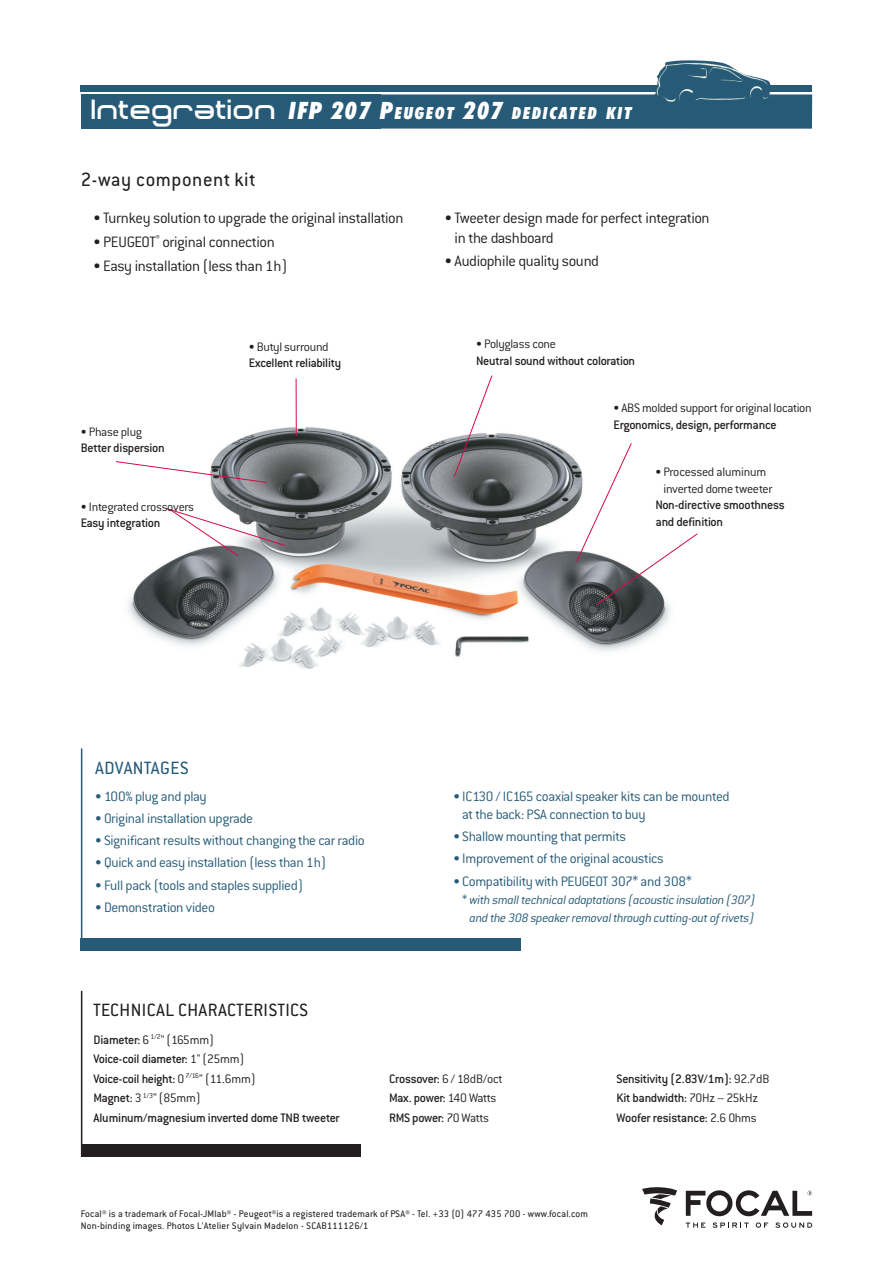
<style>
.page{position:relative;width:893px;height:1263px;background:#fff}
.page>*{position:absolute;margin:0;border:0;box-sizing:border-box;transform-origin:0 0}
.t1{font:27px "Dekers Bold";letter-spacing:.025em;color:#fff}
.t2{font:21px "Conduit ITC";letter-spacing:.03em;color:#231f20}
.t3{font:19.5px "Conduit ITC";letter-spacing:.02em;color:#231f20}
.t4{font:19.5px "Conduit ITC";letter-spacing:.02em;color:#265a77}
.t5{font:italic 900 condensed 16.8px "Futura BT";letter-spacing:.105em;color:#fff}
.t6{font:300 16.5px/19.5px "Conduit ITC";letter-spacing:-.025em;color:#231f20}
.t7{font:300 15px/18px "Conduit ITC";letter-spacing:-.025em;color:#265a77}
.t8{font:500 13.5px/16.5px "Conduit ITC";letter-spacing:-.02em;color:#231f20}
.t9{font:300 13.5px/16.5px "Conduit ITC";letter-spacing:-.025em;color:#231f20;text-align:center}
.t10{font:italic 300 13.5px/18px "Conduit ITC";letter-spacing:-.025em;color:#265a77;text-align:center}
.Normal_e{font:10.5px "Conduit ITC";letter-spacing:.02em;color:#231f20}
.s1{font-size:24px}
.s2{font-weight:300}
.s3{font-style:normal}
.s4{font-weight:500}
</style>
<div class="page">
<svg style="left:686px;top:1190px;width:126px;height:26px"></svg>
<svg style="left:686px;top:1222px;width:19px;height:6px"></svg>
<svg style="left:713px;top:1222px;width:36px;height:6px"></svg>
<svg style="left:756px;top:1222px;width:12px;height:6px"></svg>
<svg style="left:775px;top:1222px;width:37px;height:6px"></svg>
<svg style="left:642px;top:1187px;width:35px;height:38px"></svg>
<div style="left:81px;top:85px;width:731px;height:7px;background:#265a77"></div>
<div style="left:367px;top:94px;width:445px;height:35px;background:#265a77"></div>
<img style="left:649px;top:60px;width:126px;height:43px">
<div style="left:81px;top:95px;width:300px;height:34px;background:#265a77"></div>
<img style="left:128px;top:383px;width:543px;height:286px">
<hr style="left:81px;top:991px;width:1px;height:166px;background:#231f20">
<div style="left:81px;top:1144px;width:279px;height:12px;background:#231f20"></div>
<hr style="left:81px;top:748px;width:1px;height:203px;background:#265a77">
<div style="left:81px;top:938px;width:440px;height:12px;background:#265a77"></div>
<svg style="left:576px;top:443px;width:122px;height:162px"></svg>
<svg style="left:454px;top:375px;width:38px;height:102px"></svg>
<svg style="left:115px;top:461px;width:152px;height:22px"></svg>
<svg style="left:165px;top:508px;width:120px;height:48px"></svg>
<hr style="left:296px;top:378px;width:1px;height:58px;background:#d20d44">
<p class="t1" style="left:92px;top:95px;width:186px">Integration</p>
<p class="t5" style="left:289px;top:103px;width:345px"><span class="s1">IFP 207 P</span>EUGEOT <span class="s1">207</span> DEDICATED KIT</p>
<p class="t2" style="left:81px;top:167px;width:176px">2-way component kit</p>
<p class="t6" style="left:94px;top:208px;width:311px">• Turnkey solution to upgrade the original installation</p>
<p class="t6" style="left:94px;top:232px;width:183px">• PEUGEOT<sup>®</sup> original connection</p>
<p class="t6" style="left:94px;top:256px;width:195px">• Easy installation (less than 1h)</p>
<p class="t8" style="left:81px;top:423px;width:85px"><span class="s2">• Phase plug<br></span>Better dispersion</p>
<p class="t9" style="left:81px;top:498px;width:115px">• Integrated crossovers</p>
<p class="t8" style="left:81px;top:515px;width:81px">Easy integration</p>
<p class="t9" style="left:249px;top:338px;width:81px">• Butyl surround</p>
<p class="t8" style="left:249px;top:354px;width:94px">Excellent reliability</p>
<p class="t6" style="left:455px;top:208px;width:257px;text-indent:-10px">• Tweeter design made for perfect integration in the dashboard</p>
<p class="t6" style="left:445px;top:251px;width:156px">• Audiophile quality sound</p>
<p class="t8" style="left:476px;top:336px;width:160px"><span class="s2">• Polyglass cone<br></span>Neutral sound without coloration</p>
<p class="t9" style="left:613px;top:400px;width:200px">• ABS molded support for original location</p>
<p class="t8" style="left:613px;top:416px;width:165px">Ergonomics, design, performance</p>
<p class="t9" style="left:655px;top:464px;width:119px">• Processed aluminum inverted dome tweeter</p>
<p class="t8" style="left:655px;top:497px;width:131px">Non-directive smoothness</p>
<p class="t8" style="left:655px;top:513px;width:69px">and definition</p>
<p class="t4" style="left:95px;top:756px;width:95px">ADVANTAGES</p>
<p class="t7" style="left:95px;top:787px;width:113px">• 100% plug and play</p>
<p class="t7" style="left:95px;top:809px;width:159px">• Original installation upgrade</p>
<p class="t7" style="left:95px;top:831px;width:271px">• Significant results without changing the car radio</p>
<p class="t7" style="left:95px;top:854px;width:233px">• Quick and easy installation (less than 1h)</p>
<p class="t7" style="left:95px;top:876px;width:209px">• Full pack (tools and staples supplied)</p>
<p class="t7" style="left:95px;top:898px;width:121px">• Demonstration video</p>
<p class="t7" style="left:462px;top:787px;width:269px;text-indent:-9px">• IC130 / IC165 coaxial speaker kits can be mounted at the back: PSA connection to buy</p>
<p class="t7" style="left:453px;top:827px;width:174px">• Shallow mounting that permits</p>
<p class="t7" style="left:453px;top:850px;width:212px">• Improvement of the original acoustics</p>
<p class="t7" style="left:453px;top:872px;width:240px">• Compatibility with PEUGEOT 307* and 308*</p>
<p class="t10" style="left:462px;top:890px;width:295px"><span class="s3">*</span> with small technical adaptations (acoustic insulation (307) and the 308 speaker removal through cutting-out of rivets)</p>
<p class="t3" style="left:94px;top:998px;width:216px">TECHNICAL CHARACTERISTICS</p>
<p class="t8" style="left:94px;top:1031px;width:122px">Diameter: <span class="s2">6</span> <sup>1/2</sup><span class="s2">" (165mm)</span></p>
<p class="t8" style="left:94px;top:1050px;width:152px">Voice-coil diameter: <span class="s2">1" (25mm)</span></p>
<p class="t8" style="left:94px;top:1070px;width:164px">Voice-coil height: <span class="s2">0</span> <sup>7/16</sup><span class="s2">" (11.6mm)</span></p>
<p class="t9" style="left:94px;top:1090px;width:109px"><span class="s4">Magnet:</span> 3 <sup>1/3</sup>" (85mm)</p>
<p class="t8" style="left:94px;top:1109px;width:248px">Aluminum/magnesium inverted dome TNB tweeter</p>
<p class="t8" style="left:389px;top:1070px;width:115px">Crossover: <span class="s2">6 / 18dB/oct</span></p>
<p class="t8" style="left:389px;top:1089px;width:109px">Max. power: <span class="s2">140 Watts</span></p>
<p class="t8" style="left:389px;top:1109px;width:101px">RMS power: <span class="s2">70 Watts</span></p>
<p class="t8" style="left:617px;top:1070px;width:154px">Sensitivity (2.83V/1m): <span class="s2">92.7dB</span></p>
<p class="t8" style="left:617px;top:1089px;width:143px">Kit bandwidth: <span class="s2">70Hz – 25kHz</span></p>
<p class="t8" style="left:617px;top:1109px;width:142px">Woofer resistance: <span class="s2">2.6 Ohms</span></p>
<p class="Normal_e" style="left:81px;top:1207px;width:509px">Focal® is a trademark of Focal-JMlab® - Peugeot®is a registered trademark of PSA® - Tel. +33 (0) 477 435 700 - www.focal.com</p>
<p class="Normal_e" style="left:81px;top:1219px;width:289px">Non-binding images. Photos L’Atelier Sylvain Madelon - SCAB111126/1</p>
</div>
